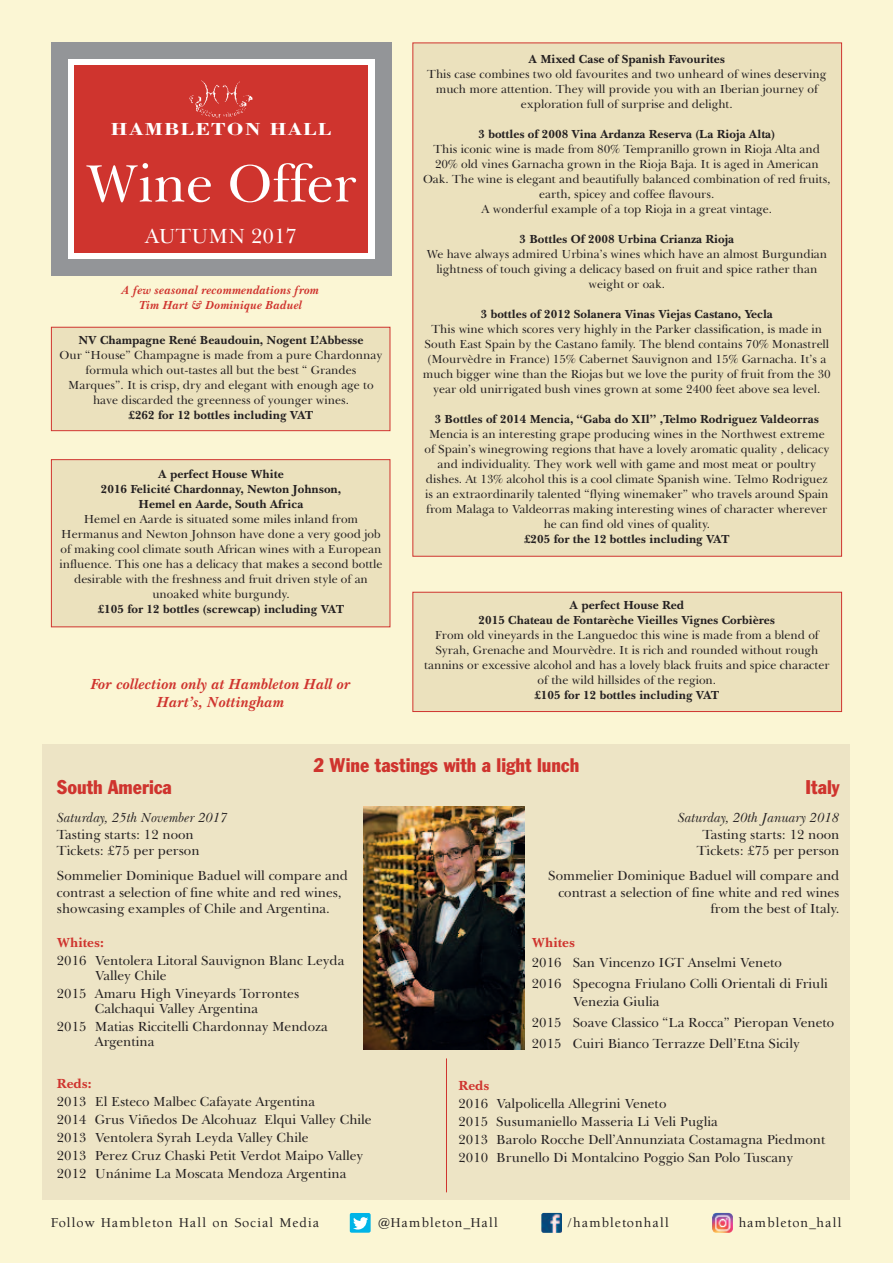
<style>
.page{position:relative;width:893px;height:1263px;background:#fbf6d4}
.page>*{position:absolute;margin:0;border:0;box-sizing:border-box;transform-origin:0 0}
.t1{font:54px "Baskerville BT";color:#fff}
.t2{font:21px "Baskerville BT";color:#fff}
.t3{font:condensed 19.5px "Franklin Gothic BT";color:#cf342e}
.t4{font:700 18px "Bodoni";letter-spacing:.06em;color:#fff;scale:1.2 1}
.t5{font:italic 700 15px/18px "Baskerville BT";color:#cf342e;text-align:center}
.t6{font:13.5px/18px "Baskerville BT";color:#231f20}
.t7{font:500 13.5px "Benson Old Style Opti";letter-spacing:.08em;color:#231f20}
.t8{font:italic 13.5px "Baskerville BT";color:#231f20}
.t9{font:700 13.5px "Baskerville BT";color:#cf342e}
.t10{font:12px/15px "Baskerville BT";color:#231f20;text-align:center}
.t11{font:700 12px/15px "Baskerville BT";color:#231f20;text-align:center}
.t12{font:italic 700 12px/15px "Baskerville BT";color:#cf342e;text-align:center}
</style>
<div class="page">
<div style="left:43px;top:744px;width:807px;height:456px;background:#ede4c5"></div>
<img style="left:364px;top:806px;width:160px;height:244px">
<hr style="left:446px;top:1058px;width:1px;height:134px;background:#cf342e">
<div style="left:52px;top:328px;width:338px;height:102px;background:#ebe1bd"></div>
<div style="left:51px;top:327px;width:339px;height:104px;border:1px solid #cf342e"></div>
<div style="left:413px;top:43px;width:428px;height:513px;background:#ebe1bd"></div>
<div style="left:52px;top:460px;width:338px;height:166px;background:#ebe1bd"></div>
<div style="left:51px;top:459px;width:339px;height:168px;border:1px solid #cf342e"></div>
<div style="left:413px;top:593px;width:428px;height:118px;background:#ebe1bd"></div>
<div style="left:412px;top:592px;width:430px;height:120px;border:1px solid #cf342e"></div>
<div style="left:51px;top:43px;width:340px;height:233px;background:#939598"></div>
<div style="left:68px;top:60px;width:306px;height:199px;background:#fff"></div>
<div style="left:74px;top:66px;width:294px;height:187px;background:#cf342e"></div>
<img style="left:190px;top:81px;width:62px;height:37px">
<div style="left:350px;top:1213px;width:21px;height:20px;background:#00b4e7"></div>
<svg style="left:353px;top:1217px;width:15px;height:12px"></svg>
<img style="left:542px;top:1213px;width:20px;height:20px;border-radius:2px">
<img style="left:712px;top:1213px;width:21px;height:20px;border-radius:4px">
<h3 class="t4" style="left:111px;top:118px;width:185px">HAMBLETON HALL</h3>
<h1 class="t1" style="left:85px;top:163px;width:274px">Wine Offer</h1>
<h2 class="t2" style="left:145px;top:228px;width:153px">AUTUMN 2017</h2>
<p class="t12" style="left:122px;top:284px;width:199px">A few seasonal recommendations from<br>Tim Hart &amp; Dominique Baduel</p>
<p class="t11" style="left:78px;top:334px;width:287px">NV Champagne René Beaudouin, Nogent L’Abbesse</p>
<p class="t10" style="left:60px;top:349px;width:324px">Our “House” Champagne is made from a pure Chardonnay formula which out-tastes all but the best “ Grandes Marques”. It is crisp, dry and elegant with enough age to have discarded the greenness of younger wines.</p>
<p class="t11" style="left:128px;top:409px;width:187px">£262 for 12 bottles including VAT</p>
<p class="t11" style="left:101px;top:468px;width:242px">A perfect House White<br>2016 Felicité Chardonnay, Newton Johnson,<br>Hemel en Aarde, South Africa</p>
<p class="t10" style="left:59px;top:513px;width:324px">Hemel en Aarde is situated some miles inland from Hermanus and Newton Johnson have done a very good job of making cool climate south African wines with a European influence. This one has a delicacy that makes a second bottle desirable with the freshness and fruit driven style of an unoaked white burgundy.</p>
<p class="t11" style="left:98px;top:603px;width:248px">£105 for 12 bottles (screwcap) including VAT</p>
<p class="t5" style="left:91px;top:677px;width:261px">For collection only at Hambleton Hall or<br>Hart’s, Nottingham</p>
<p class="t11" style="left:529px;top:53px;width:198px">A Mixed Case of Spanish Favourites</p>
<p class="t10" style="left:427px;top:68px;width:401px">This case combines two old favourites and two unheard of wines deserving much more attention. They will provide you with an Iberian journey of exploration full of surprise and delight.</p>
<p class="t11" style="left:478px;top:128px;width:298px">3 bottles of 2008 Vina Ardanza Reserva (La Rioja Alta)</p>
<p class="t10" style="left:423px;top:143px;width:409px">This iconic wine is made from 80% Tempranillo grown in Rioja Alta and 20% old vines Garnacha grown in the Rioja Baja. It is aged in American Oak. The wine is elegant and beautifully balanced combination of red fruits, earth, spicey and coffee flavours.<br>A wonderful example of a top Rioja in a great vintage.</p>
<p class="t11" style="left:519px;top:233px;width:216px">3 Bottles Of 2008 Urbina Crianza Rioja</p>
<p class="t10" style="left:426px;top:248px;width:402px">We have always admired Urbina’s wines which have an almost Burgundian lightness of touch giving a delicacy based on fruit and spice rather than weight or oak.</p>
<p class="t11" style="left:481px;top:308px;width:294px">3 bottles of 2012 Solanera Vinas Viejas Castano, Yecla</p>
<p class="t10" style="left:423px;top:323px;width:409px">This wine which scores very highly in the Parker classification, is made in South East Spain by the Castano family. The blend contains 70% Monastrell (Mourvèdre in France) 15% Cabernet Sauvignon and 15% Garnacha. It’s a much bigger wine than the Riojas but we love the purity of fruit from the 30 year old unirrigated bush vines grown at some 2400 feet above sea level.</p>
<p class="t11" style="left:435px;top:413px;width:386px">3 Bottles of 2014 Mencia, “Gaba do XIl” ,Telmo Rodriguez Valdeorras</p>
<p class="t10" style="left:424px;top:428px;width:406px">Mencia is an interesting grape producing wines in the Northwest extreme of Spain’s winegrowing regions that have a lovely aromatic quality , delicacy and individuality. They work well with game and most meat or poultry dishes. At 13% alcohol this is a cool climate Spanish wine. Telmo Rodriguez is an extraordinarily talented “flying winemaker” who travels around Spain from Malaga to Valdeorras making interesting wines of character wherever he can find old vines of quality.</p>
<p class="t11" style="left:524px;top:533px;width:207px">£205 for the 12 bottles including VAT</p>
<p class="t11" style="left:479px;top:599px;width:298px">A perfect House Red<br>2015 Chateau de Fontarèche Vieilles Vignes Corbières</p>
<p class="t10" style="left:424px;top:629px;width:407px">From old vineyards in the Languedoc this wine is made from a blend of Syrah, Grenache and Mourvèdre. It is rich and rounded without rough tannins or excessive alcohol and has a lovely black fruits and spice character of the wild hillsides of the region.</p>
<p class="t11" style="left:534px;top:689px;width:187px">£105 for 12 bottles including VAT</p>
<h3 class="t3" style="left:314px;top:758px;width:267px">2 Wine tastings with a light lunch</h3>
<h3 class="t3" style="left:57px;top:780px;width:116px">South America</h3>
<p class="t8" style="left:57px;top:813px;width:173px">Saturday, 25th November 2017</p>
<p class="t6" style="left:57px;top:827px;width:144px;line-height:16.5px">Tasting starts: 12 noon<br>Tickets: £75 per person</p>
<p class="t6" style="left:57px;top:869px;width:293px;line-height:16.2px">Sommelier Dominique Baduel will compare and contrast a selection of fine white and red wines, showcasing examples of Chile and Argentina.</p>
<p class="t9" style="left:57px;top:937px;width:49px">Whites:</p>
<p class="t6" style="left:95px;top:955px;width:251px;line-height:15px;text-indent:-38px">2016 Ventolera Litoral Sauvignon Blanc Leyda<br>Valley Chile</p>
<p class="t6" style="left:57px;top:988px;width:244px;line-height:15px;text-align:center">2015 Amaru High Vineyards Torrontes<br>Calchaqui Valley Argentina</p>
<p class="t6" style="left:95px;top:1021px;width:234px;line-height:15px;text-indent:-38px">2015 Matias Riccitelli Chardonnay Mendoza<br>Argentina</p>
<p class="t9" style="left:57px;top:1078px;width:37px">Reds:</p>
<p class="t6" style="left:57px;top:1094px;width:316px">2013 El Esteco Malbec Cafayate Argentina<br>2014 Grus Viñedos De Alcohuaz Elqui Valley Chile 2013 Ventolera Syrah Leyda Valley Chile<br>2013 Perez Cruz Chaski Petit Verdot Maipo Valley 2012 Unánime La Moscata Mendoza Argentina</p>
<h3 class="t3" style="left:805px;top:780px;width:35px">Italy</h3>
<p class="t8" style="left:678px;top:813px;width:163px">Saturday, 20th January 2018</p>
<p class="t6" style="left:697px;top:827px;width:144px;line-height:16.5px;text-align:center">Tasting starts: 12 noon<br>Tickets: £75 per person</p>
<p class="t6" style="left:548px;top:869px;width:293px;line-height:16.2px;text-align:right">Sommelier Dominique Baduel will compare and contrast a selection of fine white and red wines from the best of Italy.</p>
<p class="t9" style="left:532px;top:938px;width:45px">Whites</p>
<p class="t6" style="left:532px;top:953px;width:297px;line-height:21px">2016 San Vincenzo IGT Anselmi Veneto<br>2016 Specogna Friulano Colli Orientali di Friuli</p>
<p class="t6" style="left:532px;top:992px;width:304px;line-height:21px;text-indent:41px">Venezia Giulia<br>2015 Soave Classico “La Rocca” Pieropan Veneto<br>2015 Cuiri Bianco Terrazze Dell’Etna Sicily</p>
<p class="t9" style="left:459px;top:1080px;width:32px">Reds</p>
<p class="t6" style="left:459px;top:1096px;width:368px">2016 Valpolicella Allegrini Veneto<br>2015 Susumaniello Masseria Li Veli Puglia<br>2013 Barolo Rocche Dell’Annunziata Costamagna Piedmont 2010 Brunello Di Montalcino Poggio San Polo Tuscany</p>
<p class="t7" style="left:51px;top:1214px;width:270px">Follow Hambleton Hall on Social Media</p>
<p class="t7" style="left:378px;top:1214px;width:121px">@Hambleton_Hall</p>
<p class="t7" style="left:568px;top:1214px;width:103px">/hambletonhall</p>
<p class="t7" style="left:739px;top:1214px;width:104px">hambleton_hall</p>
</div>
